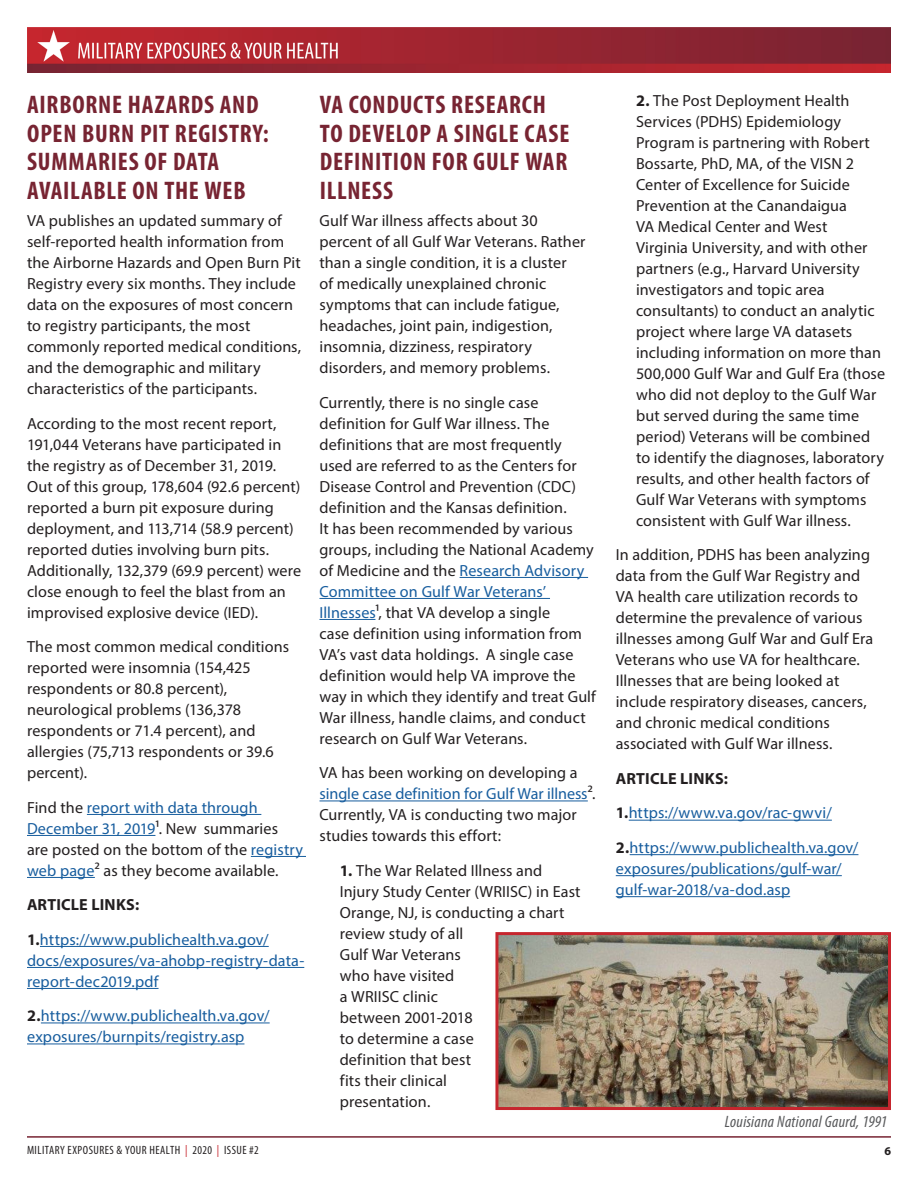
<style>
.page{position:relative;width:918px;height:1188px;background:#fff}
.page>*{position:absolute;margin:0;border:0;box-sizing:border-box;transform-origin:0 0}
.Article_Header{font:700 condensed 25.5px/28.5px "Myriad Pro";letter-spacing:.03em;color:#772432}
.Article_Continuation{font:italic condensed 16.5px "Myriad Pro";letter-spacing:.015em;color:#57585a}
.Paragraph{font:16.2px/21px "Myriad Pro";letter-spacing:.005em;color:#231f20}
.Paragraph-2{font:16.2px/21px "Myriad Pro";letter-spacing:.005em;color:#175d9e}
.Paragraph-3{font:700 16.2px "Myriad Pro";letter-spacing:.01em;color:#231f20}
.t1{font:condensed 12px "Myriad Pro";letter-spacing:.035em;color:#231f20}
.t2{font:700 12px "Myriad Pro";color:#231f20}
.s1{color:#175d9e}
.s2{font-weight:700;color:#231f20}
.s3{font-weight:700}
.s4{color:#c6262e}
</style>
<div class="page">
<img style="left:27px;top:27px;width:864px;height:45px">
<hr style="left:27px;top:1136px;width:864px;height:2px;background:#772432">
<hr style="left:87px;top:814px;width:174px;height:1px;background:#175d9e">
<hr style="left:27px;top:835px;width:128px;height:1px;background:#175d9e">
<hr style="left:251px;top:856px;width:55px;height:1px;background:#175d9e">
<hr style="left:27px;top:877px;width:68px;height:1px;background:#175d9e">
<hr style="left:40px;top:946px;width:229px;height:1px;background:#175d9e">
<hr style="left:27px;top:967px;width:277px;height:1px;background:#175d9e">
<hr style="left:27px;top:988px;width:132px;height:1px;background:#175d9e">
<hr style="left:41px;top:1023px;width:229px;height:1px;background:#175d9e">
<hr style="left:27px;top:1044px;width:217px;height:1px;background:#175d9e">
<hr style="left:460px;top:577px;width:128px;height:1px;background:#175d9e">
<hr style="left:320px;top:598px;width:230px;height:1px;background:#175d9e">
<hr style="left:320px;top:619px;width:55px;height:1px;background:#175d9e">
<hr style="left:320px;top:801px;width:268px;height:1px;background:#175d9e">
<hr style="left:629px;top:820px;width:203px;height:1px;background:#175d9e">
<hr style="left:630px;top:854px;width:228px;height:1px;background:#175d9e">
<hr style="left:616px;top:875px;width:226px;height:1px;background:#175d9e">
<hr style="left:616px;top:896px;width:174px;height:1px;background:#175d9e">
<img style="left:499px;top:936px;width:388px;height:170px">
<div style="left:495px;top:932px;width:396px;height:178px;border:3px solid #c6262e"></div>
<p class="Article_Header" style="left:27px;top:90px;width:243px">AIRBORNE HAZARDS AND<br>OPEN BURN PIT REGISTRY:<br>SUMMARIES OF DATA<br>AVAILABLE ON THE WEB</p>
<p class="Paragraph" style="left:27px;top:210px;width:276px">VA publishes an updated summary of self-reported health information from the Airborne Hazards and Open Burn Pit Registry every six months. They include data on the exposures of most concern to registry participants, the most commonly reported medical conditions, and the demographic and military characteristics of the participants.</p>
<p class="Paragraph" style="left:27px;top:413px;width:276px">According to the most recent report, 191,044 Veterans have participated in the registry as of December 31, 2019.<br>Out of this group, 178,604 (92.6 percent) reported a burn pit exposure during deployment, and 113,714 (58.9 percent) reported duties involving burn pits.<br>Additionally, 132,379 (69.9 percent) were close enough to feel the blast from an improvised explosive device (IED).</p>
<p class="Paragraph" style="left:27px;top:636px;width:264px">The most common medical conditions reported were insomnia (154,425 respondents or 80.8 percent), neurological problems (136,378 respondents or 71.4 percent), and allergies (75,713 respondents or 39.6 percent).</p>
<p class="Paragraph" style="left:27px;top:797px;width:278px">Find the <span class="s1">report with data through December 31, 2019</span>1. New summaries are posted on the bottom of the <span class="s1">registry web page</span>2 as they become available.</p>
<p class="Paragraph-3" style="left:27px;top:896px;width:114px">ARTICLE LINKS:</p>
<p class="Paragraph-2" style="left:27px;top:929px;width:279px"><span class="s2">1.</span>https://www.publichealth.va.gov/ docs/exposures/va-ahobp-registry-data&shy;report-dec2019.pdf</p>
<p class="Paragraph-2" style="left:27px;top:1005px;width:244px"><span class="s2">2.</span>https://www.publichealth.va.gov/ exposures/burnpits/registry.asp</p>
<p class="Article_Header" style="left:320px;top:90px;width:251px">VA CONDUCTS RESEARCH<br>TO DEVELOP A SINGLE CASE<br>DEFINITION FOR GULF WAR<br>ILLNESS</p>
<p class="Paragraph" style="left:320px;top:210px;width:268px">Gulf War illness affects about 30 percent of all Gulf War Veterans. Rather than a single condition, it is a cluster<br>of medically unexplained chronic symptoms that can include fatigue, headaches, joint pain, indigestion, insomnia, dizziness, respiratory disorders, and memory problems.</p>
<p class="Paragraph" style="left:320px;top:392px;width:278px">Currently, there is no single case definition for Gulf War illness. The definitions that are most frequently used are referred to as the Centers for Disease Control and Prevention (CDC) definition and the Kansas definition.<br>It has been recommended by various groups, including the National Academy of Medicine and the <span class="s1">Research Advisory Committee on Gulf War Veterans’ Illnesses</span>1, that VA develop a single<br>case definition using information from VA’s vast data holdings. A single case definition would help VA improve the way in which they identify and treat Gulf War illness, handle claims, and conduct research on Gulf War Veterans.</p>
<p class="Paragraph" style="left:320px;top:762px;width:278px">VA has been working on developing a <span class="s1">single case definition for Gulf War illness</span>2.<br>Currently, VA is conducting two major studies towards this effort:</p>
<p class="Paragraph" style="left:340px;top:860px;width:242px"><span class="s3">1.</span> The War Related Illness and<br>Injury Study Center (WRIISC) in East<br>Orange, NJ, is conducting a chart review study of all<br>Gulf War Veterans<br>who have visited<br>a WRIISC clinic<br>between 2001-2018<br>to determine a case<br>definition that best<br>fits their clinical<br>presentation.</p>
<p class="Paragraph" style="left:636px;top:90px;width:251px"><span class="s3">2.</span> The Post Deployment Health Services (PDHS) Epidemiology Program is partnering with Robert Bossarte, PhD, MA, of the VISN 2<br>Center of Excellence for Suicide Prevention at the Canandaigua<br>VA Medical Center and West<br>Virginia University, and with other partners (e.g., Harvard University investigators and topic area consultants) to conduct an analytic project where large VA datasets including information on more than 500,000 Gulf War and Gulf Era (those who did not deploy to the Gulf War but served during the same time period) Veterans will be combined to identify the diagnoses, laboratory results, and other health factors of Gulf War Veterans with symptoms consistent with Gulf War illness.</p>
<p class="Paragraph" style="left:616px;top:544px;width:259px">In addition, PDHS has been analyzing data from the Gulf War Registry and VA health care utilization records to determine the prevalence of various illnesses among Gulf War and Gulf Era Veterans who use VA for healthcare.<br>Illnesses that are being looked at include respiratory diseases, cancers, and chronic medical conditions associated with Gulf War illness.</p>
<p class="Paragraph-3" style="left:616px;top:769px;width:114px">ARTICLE LINKS:</p>
<p class="Paragraph-2" style="left:616px;top:802px;width:218px"><span class="s2">1.</span>https://www.va.gov/rac-gwvi/</p>
<p class="Paragraph-2" style="left:616px;top:837px;width:244px"><span class="s2">2.</span>https://www.publichealth.va.gov/ exposures/publications/gulf-war/ gulf-war-2018/va-dod.asp</p>
<p class="Article_Continuation" style="left:725px;top:1112px;width:164px">Louisiana National Gaurd, 1991</p>
<p class="t1" style="left:27px;top:1143px;width:233px">MILITARY EXPOSURES &amp; YOUR HEALTH <span class="s4">|</span> 2020 <span class="s4">|</span> ISSUE #2</p>
<p class="t2" style="left:884px;top:1144px;width:8px">6</p>
</div>
